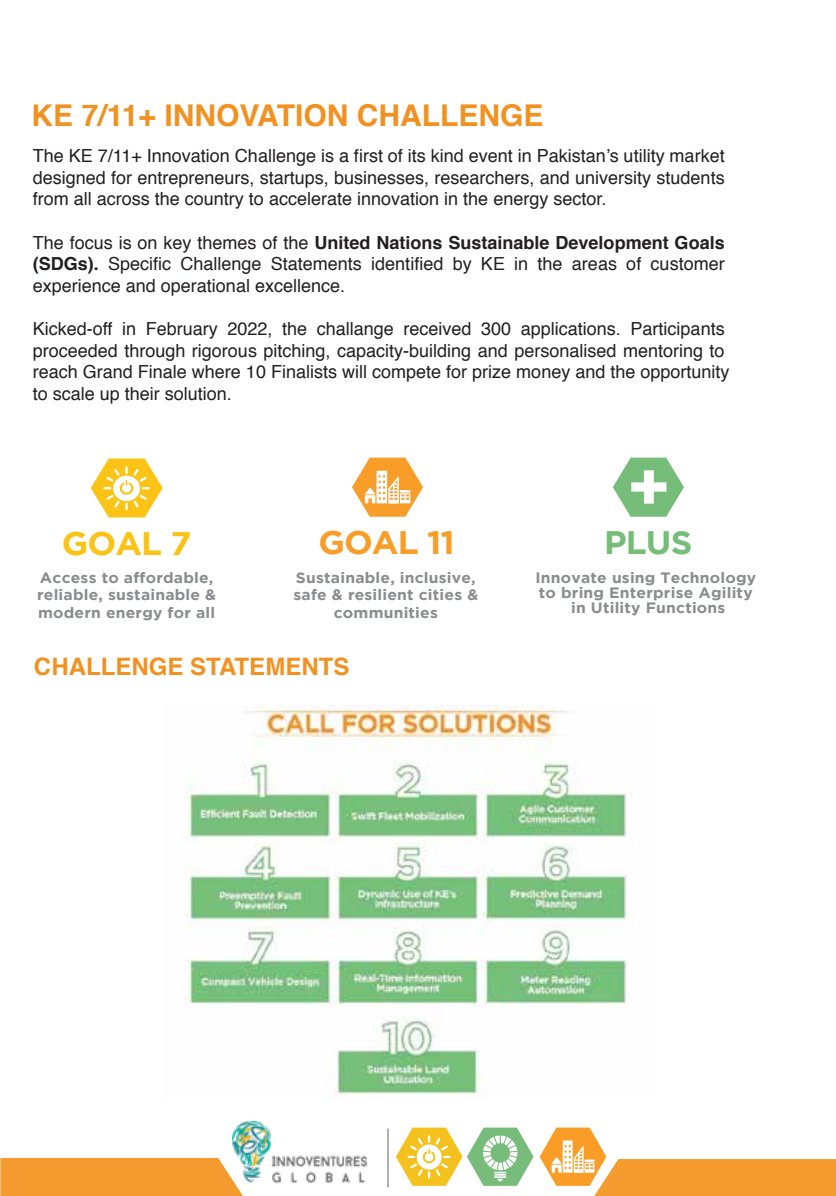
<style>
.page{position:relative;width:836px;height:1196px;background:#fff}
.page>*{position:absolute;margin:0;border:0;box-sizing:border-box;transform-origin:0 0}
.t1{font:700 67px "Gotham";color:#fff;scale:1.04 1}
.t2{font:700 32.6px "Gotham";letter-spacing:-.025em;color:#f99d29;scale:1.04 1}
.t3{font:700 32.6px "Gotham";color:#fac315;scale:1.04 1}
.t4{font:700 32.6px "Gotham";color:#76bd79;scale:1.04 1}
.t5{font:700 30px "Helvetica";color:#f19121}
.t6{font:700 24px "Helvetica";color:#f19121}
.t7{font:18px/21.6px "Helvetica";color:#231f20;text-align:justify}
.t8{font:700 15px/17.2px "Gotham";letter-spacing:.015em;color:#8a8c8f;text-align:center;scale:1.04 1}
.s1{font-weight:700}
</style>
<div class="page">
<img style="left:232px;top:1121px;width:135px;height:62px">
<svg style="left:396px;top:1127px;width:137px;height:58px"></svg>
<hr style="left:387px;top:1128px;width:1px;height:58px;background:#626464">
<svg style="left:0;top:1157px;width:244px;height:38px;background:#f5a340"></svg>
<svg style="left:539px;top:1127px;width:296px;height:68px"></svg>
<img style="left:185px;top:705px;width:442px;height:393px">
<svg style="left:91px;top:458px;width:72px;height:59px"></svg>
<svg style="left:352px;top:457px;width:71px;height:59px"></svg>
<svg style="left:613px;top:457px;width:70px;height:59px"></svg>
<h3 class="t5" style="left:32px;top:91px;width:513px">KE 7/11+ INNOVATION CHALLENGE</h3>
<p class="t7" style="left:33px;top:146px;width:693px">The KE 7/11+ Innovation Challenge is a first of its kind event in Pakistanʼs utility market designed for entrepreneurs, startups, businesses, researchers, and university students from all across the country to accelerate innovation in the energy sector.</p>
<p class="t7" style="left:33px;top:232px;width:693px">The focus is on key themes of the <span class="s1">United Nations Sustainable Development Goals (SDGs).</span> Specific Challenge Statements identified by KE in the areas of customer experience and operational excellence.</p>
<p class="t7" style="left:33px;top:319px;width:698px;text-align:left">Kicked-off in February 2022, the challange received 300 applications. Participants proceeded through rigorous pitching, capacity-building and personalised mentoring to reach Grand Finale where 10 Finalists will compete for prize money and the opportunity to scale up their solution.</p>
<h2 class="t2" style="left:318px;top:523px;width:133px">GOAL 11</h2>
<h2 class="t3" style="left:62px;top:524px;width:126px">GOAL 7</h2>
<p class="t8" style="left:37px;top:568px;width:173px;text-align:left">Access to affordable, reliable, sustainable &amp; modern energy for all</p>
<p class="t8" style="left:293px;top:568px;width:179px">Sustainable, inclusive, safe &amp; resilient cities &amp; communities</p>
<h3 class="t6" style="left:34px;top:647px;width:317px">CHALLENGE STATEMENTS</h3>
<h1 class="t1" style="left:626px;top:448px;width:44px">+</h1>
<h2 class="t4" style="left:604px;top:523px;width:86px">PLUS</h2>
<p class="t8" style="left:535px;top:570px;width:214px;line-height:15px">Innovate using Technology to bring Enterprise Agility in Utility Functions</p>
</div>
